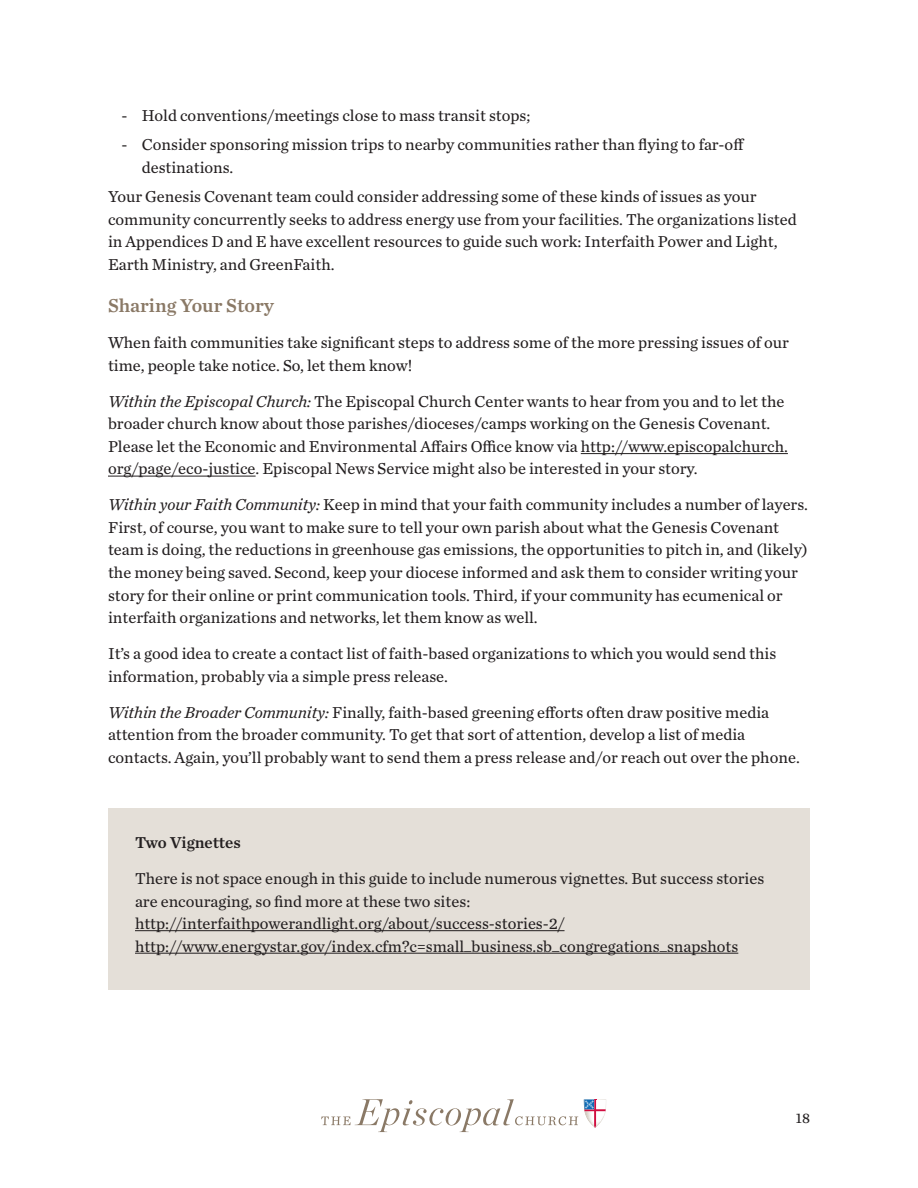
<style>
.page{position:relative;width:918px;height:1188px;background:#fff}
.page>*{position:absolute;margin:0;border:0;box-sizing:border-box;transform-origin:0 0}
.t1{font:19.5px "Chronicle Text G2 Semi";color:#8a7966}
.t2{font:16.5px/22.5px "Chronicle Text G2";color:#231f20}
.t3{font:16.5px "Chronicle Text G2 Semi";color:#231f20}
.t4{font:15px "Chronicle Text G2";color:#231f20}
.s1{font-style:italic}
</style>
<div class="page">
<svg style="left:321px;top:1099px;width:257px;height:33px"></svg>
<svg style="left:584px;top:1099px;width:22px;height:29px"></svg>
<hr style="left:581px;top:453px;width:207px;height:1px;background:#231f20">
<hr style="left:108px;top:476px;width:148px;height:1px;background:#231f20">
<div style="left:108px;top:808px;width:702px;height:181px;background:#e4dfd8"></div>
<hr style="left:135px;top:930px;width:430px;height:1px;background:#231f20">
<hr style="left:135px;top:953px;width:603px;height:1px;background:#231f20">
<p class="t2" style="left:122px;top:104px;width:410px">- Hold conventions/meetings close to mass transit stops;</p>
<p class="t2" style="left:142px;top:133px;width:604px;text-indent:-20px">- Consider sponsoring mission trips to nearby communities rather than flying to far-off destinations.</p>
<p class="t2" style="left:108px;top:185px;width:690px">Your Genesis Covenant team could consider addressing some of these kinds of issues as your community concurrently seeks to address energy use from your facilities. The organizations listed in Appendices D and E have excellent resources to guide such work: Interfaith Power and Light, Earth Ministry, and GreenFaith.</p>
<p class="t1" style="left:108px;top:291px;width:168px">Sharing Your Story</p>
<p class="t2" style="left:108px;top:331px;width:683px">When faith communities take significant steps to address some of the more pressing issues of our time, people take notice. So, let them know!</p>
<p class="t2" style="left:108px;top:389px;width:681px"><span class="s1">Within the Episcopal Church:</span> The Episcopal Church Center wants to hear from you and to let the broader church know about those parishes/dioceses/camps working on the Genesis Covenant.<br>Please let the Economic and Environmental Affairs Office know via http://www.episcopalchurch. org/page/eco-justice. Episcopal News Service might also be interested in your story.</p>
<p class="t2" style="left:108px;top:493px;width:701px"><span class="s1">Within your Faith Community:</span> Keep in mind that your faith community includes a number of layers.<br>First, of course, you want to make sure to tell your own parish about what the Genesis Covenant team is doing, the reductions in greenhouse gas emissions, the opportunities to pitch in, and (likely) the money being saved. Second, keep your diocese informed and ask them to consider writing your story for their online or print communication tools. Third, if your community has ecumenical or interfaith organizations and networks, let them know as well.</p>
<p class="t2" style="left:108px;top:641px;width:670px">It’s a good idea to create a contact list of faith-based organizations to which you would send this information, probably via a simple press release.</p>
<p class="t2" style="left:108px;top:700px;width:693px"><span class="s1">Within the Broader Community:</span> Finally, faith-based greening efforts often draw positive media attention from the broader community. To get that sort of attention, develop a list of media contacts. Again, you’ll probably want to send them a press release and/or reach out over the phone.</p>
<p class="t3" style="left:135px;top:830px;width:107px">Two Vignettes</p>
<p class="t2" style="left:135px;top:866px;width:631px">There is not space enough in this guide to include numerous vignettes. But success stories are encouraging, so find more at these two sites: http://interfaithpowerandlight.org/about/success-stories-2/ http://www.energystar.gov/index.cfm?c=small_business.sb_congregations_snapshots</p>
<p class="t4" style="left:796px;top:1106px;width:16px">18</p>
</div>
